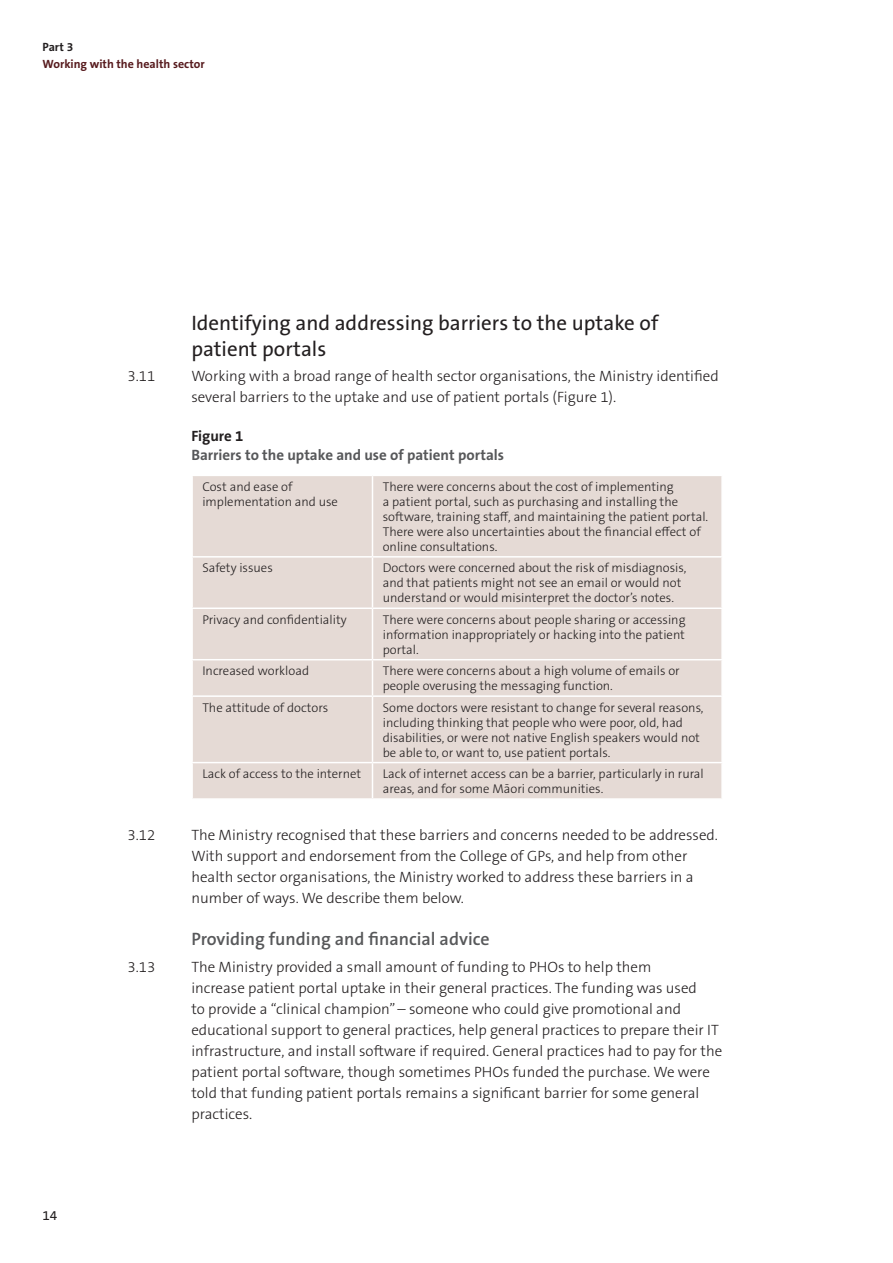
<style>
.page{position:relative;width:893px;height:1263px;background:#fff}
.page>*{position:absolute;margin:0;border:0;box-sizing:border-box;transform-origin:0 0}
.t1{font:21px/25.5px "The Sans OT5 Plain";color:#231f20}
.t2{font:600 18px "The Sans OT6";color:#57585a}
.t3{font:300 15px/21px "The Sans OT3";color:#231f20}
.t4{font:700 15px "The Sans OT7";color:#57585a}
.t5{font:700 15px "The Sans OT7";color:#231f20}
.t6{font:13.5px "The Sans OT5 Plain";color:#231f20}
.t7{font:300 12.75px/15px "The Sans OT3";color:#231f20}
.t8{font:700 12px "The Sans OT7";color:#571b1e}
.t9{font:700 12px "The Sans OT7";color:#231f20}
</style>
<div class="page">
<div style="left:193px;top:476px;width:528px;height:322px;background:#e5dad5"></div>
<hr style="left:191px;top:556px;width:181px;height:2px;background:#fff">
<hr style="left:372px;top:558px;width:1px;height:49px;background:#fff">
<hr style="left:191px;top:607px;width:181px;height:2px;background:#fff">
<hr style="left:372px;top:607px;width:351px;height:2px;background:#fff">
<hr style="left:372px;top:609px;width:1px;height:50px;background:#fff">
<hr style="left:191px;top:659px;width:181px;height:1px;background:#fff">
<hr style="left:372px;top:659px;width:351px;height:1px;background:#fff">
<hr style="left:372px;top:660px;width:1px;height:35px;background:#fff">
<hr style="left:191px;top:695px;width:181px;height:2px;background:#fff">
<hr style="left:372px;top:695px;width:351px;height:2px;background:#fff">
<hr style="left:372px;top:697px;width:1px;height:65px;background:#fff">
<hr style="left:191px;top:762px;width:181px;height:1px;background:#fff">
<hr style="left:372px;top:762px;width:351px;height:1px;background:#fff">
<hr style="left:372px;top:763px;width:1px;height:35px;background:#fff">
<hr style="left:372px;top:476px;width:1px;height:80px;background:#fff">
<hr style="left:372px;top:556px;width:351px;height:2px;background:#fff">
<p class="t9" style="left:43px;top:39px;width:32px">Part 3</p>
<p class="t8" style="left:43px;top:56px;width:164px">Working with the health sector</p>
<h1 class="t1" style="left:191px;top:311px;width:468px">Identifying and addressing barriers to the uptake of patient portals</h1>
<p class="t6" style="left:43px;top:1207px;width:16px">14</p>
<p class="t3" style="left:128px;top:365px;width:29px">3.11</p>
<p class="t3" style="left:191px;top:365px;width:529px">Working with a broad range of health sector organisations, the Ministry identified several barriers to the uptake and use of patient portals (Figure 1).</p>
<p class="t5" style="left:191px;top:426px;width:53px">Figure 1</p>
<p class="t4" style="left:191px;top:445px;width:314px">Barriers to the uptake and use of patient portals</p>
<p class="t7" style="left:202px;top:479px;width:137px">Cost and ease of implementation and use</p>
<p class="t7" style="left:383px;top:479px;width:327px">There were concerns about the cost of implementing<br>a patient portal, such as purchasing and installing the software, training staff, and maintaining the patient portal.<br>There were also uncertainties about the financial effect of online consultations.</p>
<p class="t7" style="left:202px;top:560px;width:72px">Safety issues</p>
<p class="t7" style="left:383px;top:560px;width:305px">Doctors were concerned about the risk of misdiagnosis, and that patients might not see an email or would not understand or would misinterpret the doctor’s notes.</p>
<p class="t7" style="left:202px;top:612px;width:146px">Privacy and confidentiality</p>
<p class="t7" style="left:383px;top:612px;width:304px;text-align:justify">There were concerns about people sharing or accessing information inappropriately or hacking into the patient portal.</p>
<p class="t7" style="left:202px;top:663px;width:108px">Increased workload</p>
<p class="t7" style="left:383px;top:663px;width:298px">There were concerns about a high volume of emails or people overusing the messaging function.</p>
<p class="t7" style="left:202px;top:700px;width:128px">The attitude of doctors</p>
<p class="t7" style="left:383px;top:700px;width:322px">Some doctors were resistant to change for several reasons, including thinking that people who were poor, old, had disabilities, or were not native English speakers would not be able to, or want to, use patient portals.</p>
<p class="t7" style="left:202px;top:766px;width:160px">Lack of access to the internet</p>
<p class="t7" style="left:383px;top:766px;width:323px">Lack of internet access can be a barrier, particularly in rural areas, and for some Māori communities.</p>
<p class="t3" style="left:128px;top:824px;width:29px">3.12</p>
<p class="t3" style="left:191px;top:824px;width:528px">The Ministry recognised that these barriers and concerns needed to be addressed.<br>With support and endorsement from the College of GPs, and help from other health sector organisations, the Ministry worked to address these barriers in a number of ways. We describe them below.</p>
<h2 class="t2" style="left:191px;top:927px;width:300px">Providing funding and financial advice</h2>
<p class="t3" style="left:128px;top:956px;width:29px">3.13</p>
<p class="t3" style="left:191px;top:956px;width:532px">The Ministry provided a small amount of funding to PHOs to help them<br>increase patient portal uptake in their general practices. The funding was used<br>to provide a “clinical champion” – someone who could give promotional and educational support to general practices, help general practices to prepare their IT infrastructure, and install software if required. General practices had to pay for the patient portal software, though sometimes PHOs funded the purchase. We were told that funding patient portals remains a significant barrier for some general practices.</p>
</div>
